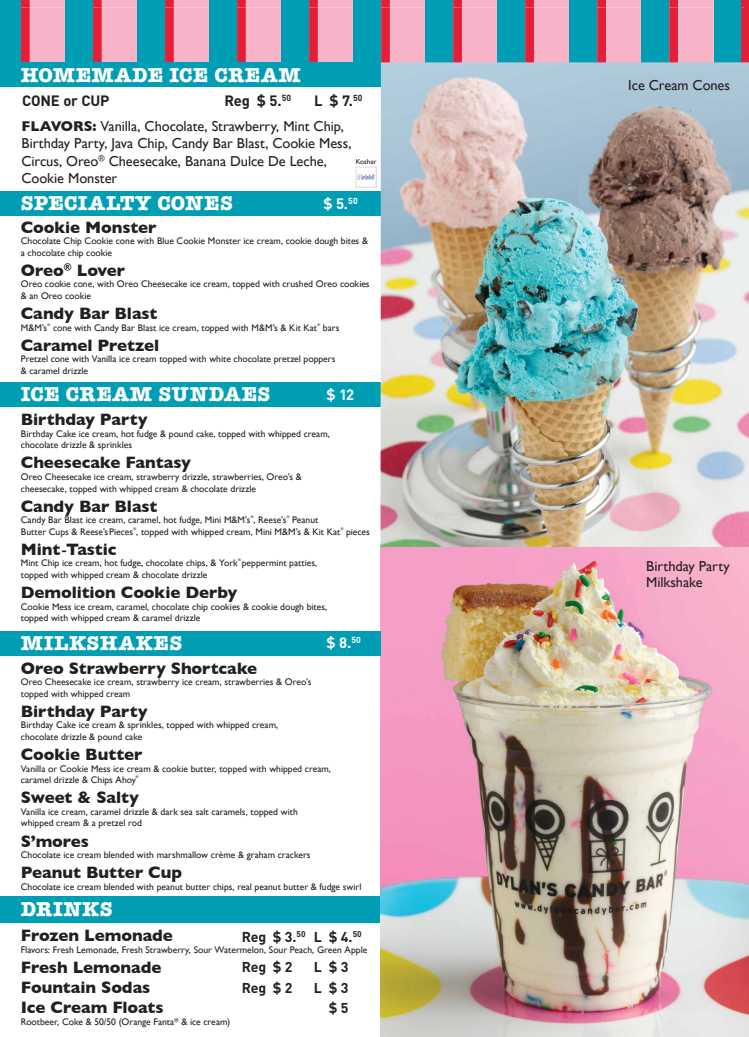
<style>
.page{position:relative;width:749px;height:1037px;background:#fff}
.page>*{position:absolute;margin:0;border:0;box-sizing:border-box;transform-origin:0 0}
.t1{font:700 20.8px "American Typewriter";letter-spacing:.02em;color:#fff}
.t2{font:700 16.8px/20.2px "Gill Sans";letter-spacing:-.005em;color:#231f20}
.t3{font:700 14.84px "DIN";letter-spacing:-.01em;color:#231f20}
.t4{font:700 14.84px "DIN";color:#fff}
.t5{font:14.4px/17.3px "Gill Sans";letter-spacing:-.005em;color:#231f20}
.t6{font:700 14.12px/30.8px "DIN";letter-spacing:-.015em;color:#231f20}
.t7{font:9.6px/11.5px "Gill Sans";color:#231f20}
.t8{font:700 8.64px "DIN";color:#fff}
.t9{font:7.2px "Gill Sans";letter-spacing:-.005em;color:#231f20}
.t10{font:3.72px "Gill Sans";color:#231f20}
.s1{font-weight:700}
.s2{font-weight:400}
</style>
<div class="page">
<div style="left:0;top:897px;width:384px;height:26px;background:#009eb4"></div>
<div style="left:0;top:191px;width:385px;height:25px;background:#009eb4"></div>
<img style="left:380px;top:62px;width:369px;height:975px">
<div style="left:0;top:631px;width:380px;height:24px;background:#009eb4"></div>
<div style="left:0;top:383px;width:381px;height:24px;background:#009eb4"></div>
<svg style="left:0;top:0;width:744px;height:62px;background:#9198ae"></svg>
<div style="left:0;top:62px;width:381px;height:25px;background:#009eb4"></div>
<img style="left:356px;top:166px;width:21px;height:22px">
<div style="left:744px;top:0;width:5px;height:62px;background:#e61d37"></div>
<h1 class="t1" style="left:21px;top:62px;width:282px">HOMEMADE ICE CREAM</h1>
<h3 class="t5" style="left:22px;top:117px;width:331px"><span class="s1">FLAVORS:</span> Vanilla, Chocolate, Strawberry, Mint Chip, Birthday Party, Java Chip, Candy Bar Blast, Cookie Mess, Circus, Oreo<sup>®</sup> Cheesecake, Banana Dulce De Leche, Cookie Monster</h3>
<h3 class="t3" style="left:224px;top:90px;width:68px">Reg $ 5.<sup>50</sup></h3>
<h3 class="t3" style="left:314px;top:90px;width:50px">L $ 7.<sup>50</sup></h3>
<h3 class="t3" style="left:22px;top:90px;width:89px">CONE or CUP</h3>
<p class="t9" style="left:356px;top:157px;width:23px">Kosher</p>
<h1 class="t1" style="left:21px;top:190px;width:214px">SPECIALTY CONES</h1>
<h3 class="t4" style="left:323px;top:194px;width:36px">$ 5.<sup>50</sup></h3>
<h2 class="t2" style="left:21px;top:217px;width:137px">Cookie Monster</h2>
<p class="t7" style="left:21px;top:235px;width:349px">Chocolate Chip Cookie cone with Blue Cookie Monster ice cream, cookie dough bites &amp; a chocolate chip cookie</p>
<h2 class="t2" style="left:21px;top:260px;width:106px">Oreo<sup>®</sup> Lover</h2>
<p class="t7" style="left:21px;top:278px;width:350px">Oreo cookie cone, with Oreo Cheesecake ice cream, topped with crushed Oreo cookies &amp; an Oreo cookie</p>
<h2 class="t2" style="left:21px;top:303px;width:138px">Candy Bar Blast</h2>
<p class="t7" style="left:21px;top:321px;width:28px">M&amp;M’s</p>
<p class="t10" style="left:48px;top:322px;width:4px">®</p>
<p class="t7" style="left:53px;top:321px;width:266px">cone with Candy Bar Blast ice cream, topped with M&amp;M’s &amp; Kit Kat</p>
<p class="t10" style="left:317px;top:322px;width:4px">®</p>
<p class="t7" style="left:323px;top:321px;width:18px">bars</p>
<h2 class="t2" style="left:21px;top:335px;width:140px">Caramel Pretzel</h2>
<p class="t7" style="left:21px;top:353px;width:316px">Pretzel cone with Vanilla ice cream topped with white chocolate pretzel poppers &amp; caramel drizzle</p>
<h1 class="t1" style="left:21px;top:381px;width:251px">ICE CREAM SUNDAES</h1>
<h3 class="t4" style="left:326px;top:385px;width:29px">$ 12</h3>
<h2 class="t2" style="left:21px;top:409px;width:128px">Birthday Party</h2>
<p class="t7" style="left:21px;top:428px;width:311px">Birthday Cake ice cream, hot fudge &amp; pound cake, topped with whipped cream, chocolate drizzle &amp; sprinkles</p>
<h2 class="t2" style="left:21px;top:453px;width:172px">Cheesecake Fantasy</h2>
<p class="t7" style="left:21px;top:471px;width:282px">Oreo Cheesecake ice cream, strawberry drizzle, strawberries, Oreo’s &amp; cheesecake, topped with whipped cream &amp; chocolate drizzle</p>
<h2 class="t2" style="left:21px;top:496px;width:138px">Candy Bar Blast</h2>
<p class="t7" style="left:21px;top:514px;width:267px">Candy Bar Blast ice cream, caramel, hot fudge, Mini M&amp;M’s , Reese’s</p>
<p class="t10" style="left:251px;top:515px;width:4px">®</p>
<p class="t10" style="left:287px;top:515px;width:4px">®</p>
<p class="t7" style="left:21px;top:514px;width:321px;text-indent:271px">Peanut<br>Butter Cups &amp; Reese’sPieces , topped with whipped cream, Mini M&amp;M’s &amp; Kit Kat</p>
<p class="t10" style="left:134px;top:526px;width:4px">®</p>
<p class="t10" style="left:341px;top:526px;width:4px">®</p>
<p class="t7" style="left:346px;top:526px;width:25px">pieces</p>
<h2 class="t2" style="left:21px;top:539px;width:97px">Mint<span class="s2">-</span>Tastic</h2>
<p class="t7" style="left:21px;top:557px;width:298px">Mint Chip ice cream, hot fudge, chocolate chips, &amp; York peppermint patties,</p>
<p class="t10" style="left:238px;top:558px;width:4px">®</p>
<p class="t7" style="left:21px;top:569px;width:188px">topped with whipped cream &amp; chocolate drizzle</p>
<h2 class="t2" style="left:21px;top:582px;width:218px">Demolition Cookie Derby</h2>
<p class="t7" style="left:21px;top:600px;width:308px">Cookie Mess ice cream, caramel, chocolate chip cookies &amp; cookie dough bites, topped with whipped cream &amp; caramel drizzle</p>
<h3 class="t4" style="left:326px;top:632px;width:26px">$ 8.</h3>
<h1 class="t1" style="left:21px;top:631px;width:163px">MILKSHAKES</h1>
<p class="t8" style="left:351px;top:634px;width:11px">50</p>
<h2 class="t2" style="left:21px;top:658px;width:238px">Oreo Strawberry Shortcake</h2>
<p class="t7" style="left:21px;top:676px;width:292px">Oreo Cheesecake ice cream, strawberry ice cream, strawberries &amp; Oreo’s topped with whipped cream</p>
<h2 class="t2" style="left:21px;top:701px;width:128px">Birthday Party</h2>
<p class="t7" style="left:21px;top:719px;width:259px">Birthday Cake ice cream &amp; sprinkles, topped with whipped cream, chocolate drizzle &amp; pound cake</p>
<h2 class="t2" style="left:21px;top:744px;width:123px">Cookie Butter</h2>
<p class="t7" style="left:21px;top:762px;width:312px">Vanilla or Cookie Mess ice cream &amp; cookie butter, topped with whipped cream, caramel drizzle &amp; Chips Ahoy</p>
<p class="t10" style="left:136px;top:775px;width:4px">®</p>
<h2 class="t2" style="left:21px;top:787px;width:119px">Sweet &amp; Salty</h2>
<p class="t7" style="left:21px;top:806px;width:279px">Vanilla ice cream, caramel drizzle &amp; dark sea salt caramels, topped with whipped cream &amp; a pretzel rod</p>
<h2 class="t2" style="left:21px;top:831px;width:70px">S’mores</h2>
<p class="t7" style="left:21px;top:849px;width:291px">Chocolate ice cream blended with marshmallow crème &amp; graham crackers</p>
<h2 class="t2" style="left:21px;top:862px;width:163px">Peanut Butter Cup</h2>
<p class="t7" style="left:21px;top:881px;width:342px">Chocolate ice cream blended with peanut butter chips, real peanut butter &amp; fudge swirl</p>
<h1 class="t1" style="left:21px;top:897px;width:93px">DRINKS</h1>
<h2 class="t2" style="left:21px;top:925px;width:154px">Frozen Lemonade</h2>
<p class="t7" style="left:21px;top:944px;width:348px">Flavors: Fresh Lemonade, Fresh Strawberry, Sour Watermelon, Sour Peach, Green Apple</p>
<h2 class="t2" style="left:21px;top:957px;width:144px">Fresh Lemonade<br>Fountain Sodas<br>Ice Cream Floats</h2>
<p class="t7" style="left:21px;top:1016px;width:211px">Rootbeer, Coke &amp; 50/50 (Orange Fanta<sup>®</sup> &amp; ice cream)</p>
<h3 class="t6" style="left:242px;top:920px;width:121px">Reg $ 3.<sup>50</sup> L $ 4.<sup>50<br></sup>Reg $ 2</h3>
<h3 class="t6" style="left:314px;top:951px;width:36px">L $ 3</h3>
<h3 class="t6" style="left:242px;top:972px;width:52px">Reg $ 2</h3>
<h3 class="t6" style="left:314px;top:972px;width:36px">L $ 3</h3>
<h3 class="t6" style="left:329px;top:991px;width:21px">$ 5</h3>
<h3 class="t5" style="left:628px;top:77px;width:103px">Ice Cream Cones</h3>
<h3 class="t5" style="left:646px;top:558px;width:85px;line-height:16px">Birthday Party<br>Milkshake</h3>
</div>
